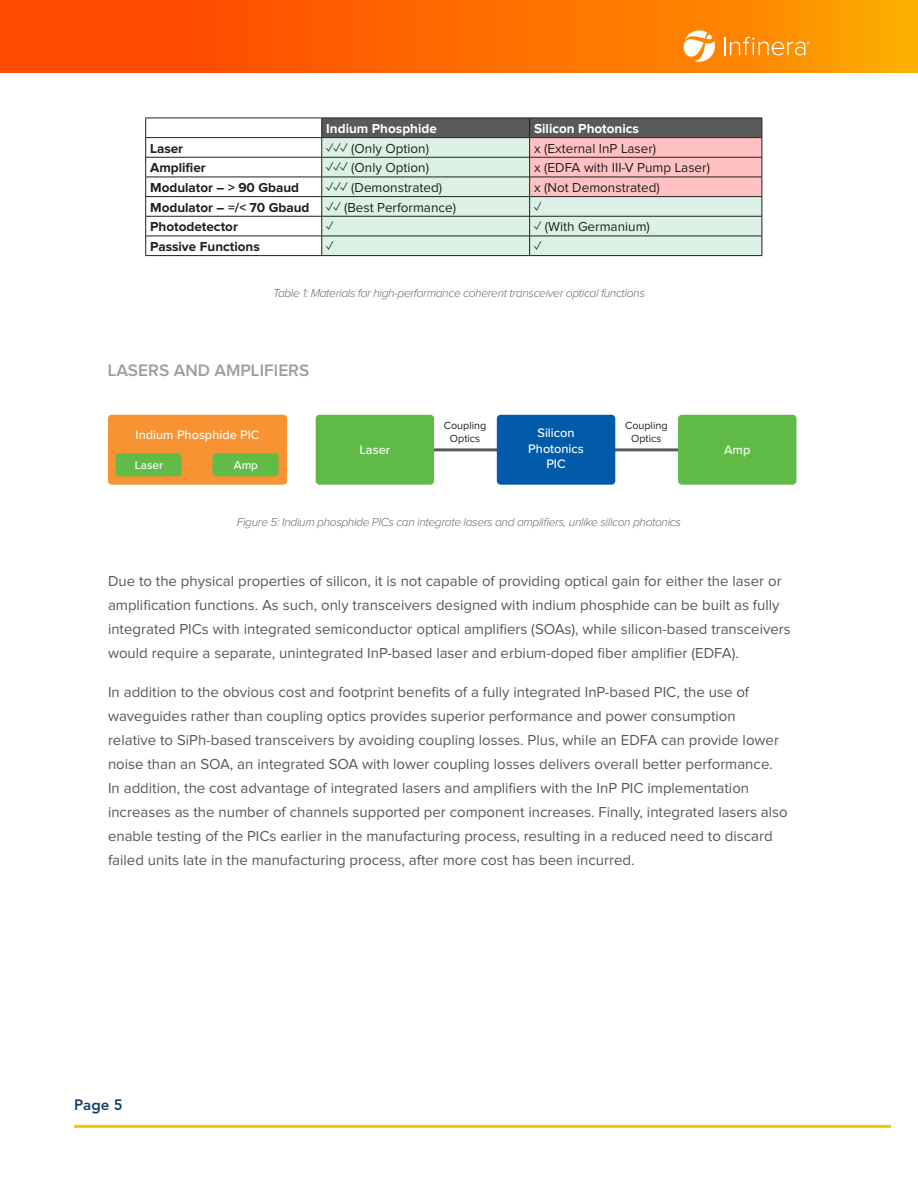
<style>
.page{position:relative;width:918px;height:1188px;background:#fff}
.page>*{position:absolute;margin:0;border:0;box-sizing:border-box;transform-origin:0 0}
.Body_SubHeader{font:600 17.25px "Proxima Nova";color:#9c9ea1}
.Body_Text{font:15px/24px "Proxima Nova";color:#57585a}
.t1{font:800 15px "Avenir LT Std";color:#1b4064}
.Table{font:13.5px "Proxima Nova";color:#231f20}
.Table_Subhead{font:700 13.5px "Proxima Nova";color:#231f20}
.Table_Subhead-2{font:700 13.5px "Proxima Nova";color:#fff}
.t2{font:500 12.75px/15.3px "Proxima Nova";color:#fff;text-align:center}
.Notation{font:italic 300 12px "Proxima Nova";letter-spacing:-.03em;color:#6c6d70}
.t3{font:500 11.7px "Proxima Nova";color:#fff}
.t4{font:10.8px/12.9px "Proxima Nova";color:#231f20;text-align:center}
</style>
<div class="page">
<hr style="left:74px;top:1125px;width:817px;height:3px;background:#f0cb02">
<svg style="left:0;top:0;width:918px;height:72px;background:#fe6b00"></svg>
<svg style="left:682px;top:30px;width:33px;height:32px"></svg>
<svg style="left:724px;top:37px;width:85px;height:18px;background:#fea335"></svg>
<hr style="left:395px;top:448px;width:319px;height:3px;background:#58595b">
<div style="left:108px;top:415px;width:179px;height:70px;background:#f79332;border-radius:4px"></div>
<div style="left:497px;top:415px;width:118px;height:70px;background:#015aaa;border-radius:4px"></div>
<div style="left:678px;top:415px;width:118px;height:70px;background:#60bb46;border-radius:4px"></div>
<div style="left:116px;top:453px;width:66px;height:23px;background:#62bb47;border-radius:4px"></div>
<div style="left:316px;top:415px;width:118px;height:70px;background:#60bb46;border-radius:4px"></div>
<div style="left:213px;top:453px;width:66px;height:23px;background:#62bb47;border-radius:4px"></div>
<hr style="left:146px;top:118px;width:176px;height:1px;background:#231f20">
<hr style="left:146px;top:137px;width:176px;height:1px;background:#231f20">
<hr style="left:146px;top:157px;width:176px;height:1px;background:#231f20">
<hr style="left:146px;top:177px;width:176px;height:1px;background:#231f20">
<hr style="left:146px;top:196px;width:176px;height:1px;background:#231f20">
<hr style="left:146px;top:216px;width:176px;height:1px;background:#231f20">
<hr style="left:146px;top:236px;width:176px;height:1px;background:#231f20">
<svg style="left:145px;top:118px;width:1px;height:137px"></svg>
<svg style="left:321px;top:118px;width:442px;height:138px;background:#c7c7c0"></svg>
<hr style="left:146px;top:255px;width:176px;height:1px;background:#231f20">
<hr style="left:322px;top:255px;width:208px;height:1px;background:#231f20">
<hr style="left:530px;top:255px;width:232px;height:1px;background:#231f20">
<p class="Table_Subhead-2" style="left:326px;top:122px;width:112px">Indium Phosphide</p>
<p class="Table_Subhead-2" style="left:534px;top:122px;width:106px">Silicon Photonics</p>
<p class="Table_Subhead" style="left:150px;top:142px;width:34px">Laser</p>
<p class="Table" style="left:326px;top:142px;width:104px">✓✓✓ (Only Option)</p>
<p class="Table" style="left:534px;top:142px;width:124px">x (External InP Laser)</p>
<p class="Table_Subhead" style="left:150px;top:162px;width:57px">Amplifier</p>
<p class="Table" style="left:326px;top:162px;width:104px">✓✓✓ (Only Option)</p>
<p class="Table" style="left:534px;top:162px;width:177px">x (EDFA with III-V Pump Laser)</p>
<p class="Table_Subhead" style="left:150px;top:181px;width:150px">Modulator – &gt; 90 Gbaud</p>
<p class="Table" style="left:326px;top:181px;width:117px">✓✓✓ (Demonstrated)</p>
<p class="Table" style="left:534px;top:181px;width:127px">x (Not Demonstrated)</p>
<p class="Table_Subhead" style="left:150px;top:201px;width:161px">Modulator – =/&lt; 70 Gbaud</p>
<p class="Table" style="left:326px;top:201px;width:131px">✓✓ (Best Performance)</p>
<p class="Table" style="left:534px;top:201px;width:9px">✓</p>
<p class="Table_Subhead" style="left:150px;top:221px;width:89px">Photodetector</p>
<p class="Table" style="left:326px;top:221px;width:9px">✓</p>
<p class="Table" style="left:534px;top:221px;width:117px">✓ (With Germanium)</p>
<p class="Table_Subhead" style="left:150px;top:240px;width:111px">Passive Functions</p>
<p class="Table" style="left:326px;top:240px;width:9px">✓</p>
<p class="Table" style="left:534px;top:240px;width:9px">✓</p>
<p class="Notation" style="left:273px;top:287px;width:373px">Table 1: Materials for high-performance coherent transceiver optical functions</p>
<p class="Body_SubHeader" style="left:108px;top:362px;width:203px">LASERS AND AMPLIFIERS</p>
<p class="t4" style="left:444px;top:419px;width:44px">Coupling<br>Optics</p>
<p class="t4" style="left:625px;top:419px;width:44px">Coupling<br>Optics</p>
<p class="t2" style="left:136px;top:427px;width:126px">Indium Phosphide PIC</p>
<p class="t2" style="left:528px;top:425px;width:57px">Silicon<br>Photonics<br>PIC</p>
<p class="t2" style="left:360px;top:441px;width:32px">Laser</p>
<p class="t2" style="left:724px;top:441px;width:28px">Amp</p>
<p class="t3" style="left:135px;top:456px;width:30px">Laser</p>
<p class="t3" style="left:234px;top:456px;width:26px">Amp</p>
<p class="Notation" style="left:237px;top:517px;width:446px">Figure 5: Indium phosphide PICs can integrate lasers and amplifiers, unlike silicon photonics</p>
<p class="Body_Text" style="left:108px;top:570px;width:684px">Due to the physical properties of silicon, it is not capable of providing optical gain for either the laser or amplification functions. As such, only transceivers designed with indium phosphide can be built as fully integrated PICs with integrated semiconductor optical amplifiers (SOAs), while silicon-based transceivers would require a separate, unintegrated InP-based laser and erbium-doped fiber amplifier (EDFA).</p>
<p class="Body_Text" style="left:108px;top:681px;width:681px">In addition to the obvious cost and footprint benefits of a fully integrated InP-based PIC, the use of waveguides rather than coupling optics provides superior performance and power consumption relative to SiPh-based transceivers by avoiding coupling losses. Plus, while an EDFA can provide lower noise than an SOA, an integrated SOA with lower coupling losses delivers overall better performance.<br>In addition, the cost advantage of integrated lasers and amplifiers with the InP PIC implementation increases as the number of channels supported per component increases. Finally, integrated lasers also enable testing of the PICs earlier in the manufacturing process, resulting in a reduced need to discard failed units late in the manufacturing process, after more cost has been incurred.</p>
<p class="t1" style="left:74px;top:1096px;width:50px">Page 5</p>
</div>
